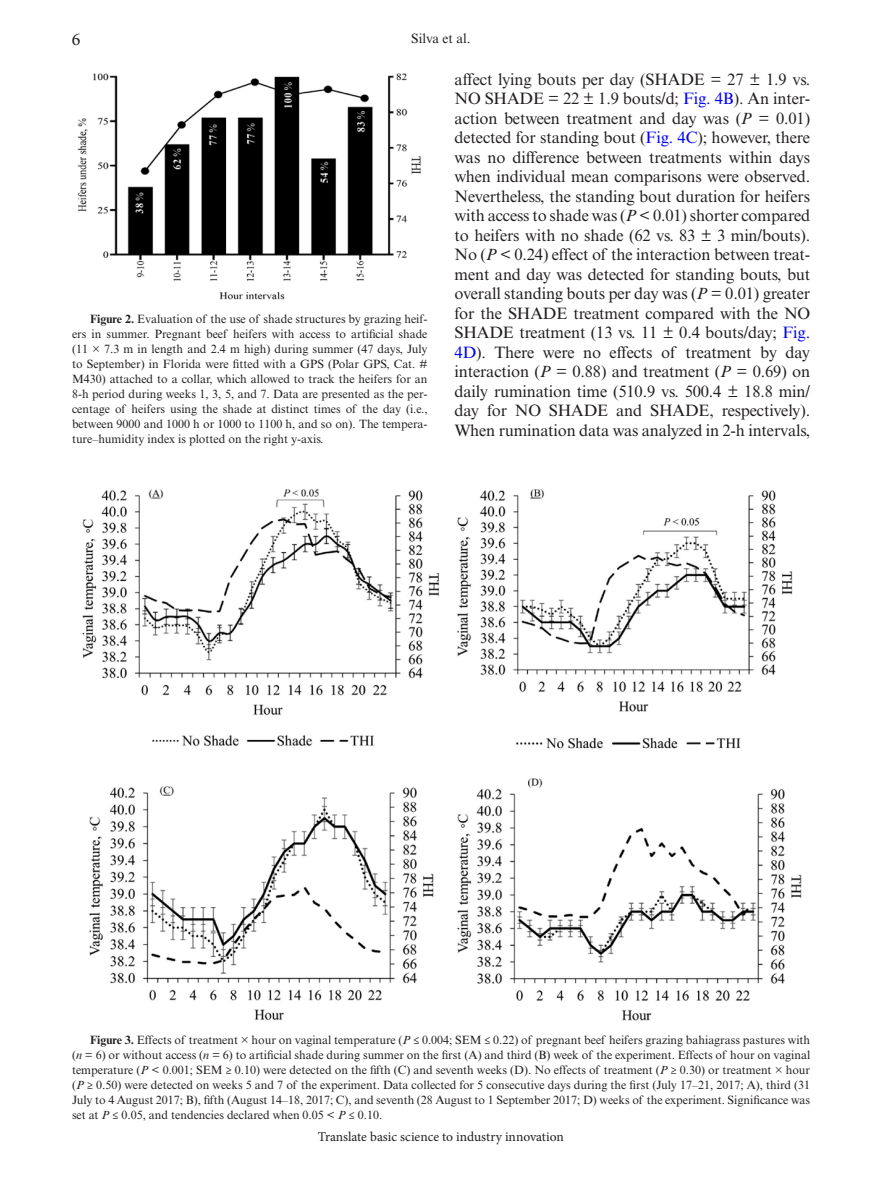
<style>
.page{position:relative;width:891px;height:1188px;background:#fff}
.page>*{position:absolute;margin:0;border:0;box-sizing:border-box;transform-origin:0 0}
.t1{font:18px "Minion Pro";color:#231f20}
.t2{font:16.5px/19.5px "Times New Roman MT Std";letter-spacing:-.01em;color:#231f20;text-align:justify}
.t3{font:13.5px "Minion Pro";color:#231f20}
.t4{font:13.5px "Times New Roman MT Std";color:#231f20}
.t5{font:12px/15px "Times New Roman MT Std";color:#231f20;text-align:justify}
.s1{font-weight:700}
.s2{color:#00f}
.s3{font-style:italic}
</style>
<div class="page">
<img style="left:82px;top:489px;width:720px;height:532px">
<img style="left:78px;top:73px;width:344px;height:226px">
<h1 class="t1" style="left:72px;top:27px;width:10px">6</h1>
<p class="t4" style="left:411px;top:30px;width:61px">Silva et al.</p>
<p class="t5" style="left:72px;top:311px;width:357px;text-indent:18px"><span class="s1">Figure 2.</span> Evaluation of the use of shade structures by grazing heif&shy;ers in summer. Pregnant beef heifers with access to artificial shade (11 × 7.3 m in length and 2.4 m high) during summer (47 days, July to September) in Florida were fitted with a GPS (Polar GPS, Cat. # M430) attached to a collar, which allowed to track the heifers for an 8-h period during weeks 1, 3, 5, and 7. Data are presented as the per&shy;centage of heifers using the shade at distinct times of the day (i.e., between 9000 and 1000 h or 1000 to 1100 h, and so on). The tempera&shy;ture–humidity index is plotted on the right y-axis.</p>
<p class="t2" style="left:454px;top:69px;width:357px">affect lying bouts per day (SHADE = 27 ± 1.9 vs.<br>NO SHADE = 22 ± 1.9 bouts/d; <span class="s2">Fig. 4B</span>). An inter&shy;action between treatment and day was (<span class="s3">P</span> = 0.01) detected for standing bout (<span class="s2">Fig. 4C</span>); however, there was no difference between treatments within days when individual mean comparisons were observed.<br>Nevertheless, the standing bout duration for heifers with access to shade was (<span class="s3">P</span> &lt; 0.01) shorter compared to heifers with no shade (62 vs. 83 ± 3 min/bouts).<br>No (<span class="s3">P</span> &lt; 0.24) effect of the interaction between treat&shy;ment and day was detected for standing bouts, but overall standing bouts per day was (<span class="s3">P</span> = 0.01) greater for the SHADE treatment compared with the NO SHADE treatment (13 vs. 11 ± 0.4 bouts/day; <span class="s2">Fig.<br>4D</span>). There were no effects of treatment by day interaction (<span class="s3">P</span> = 0.88) and treatment (<span class="s3">P</span> = 0.69) on daily rumination time (510.9 vs. 500.4 ± 18.8 min/ day for NO SHADE and SHADE, respectively).<br>When rumination data was analyzed in 2-h intervals,</p>
<p class="t5" style="left:72px;top:1033px;width:740px;text-indent:18px"><span class="s1">Figure 3.</span> Effects of treatment × hour on vaginal temperature (<span class="s3">P</span> ≤ 0.004; SEM ≤ 0.22) of pregnant beef heifers grazing bahiagrass pastures with (<span class="s3">n</span> = 6) or without access (<span class="s3">n</span> = 6) to artificial shade during summer on the first (A) and third (B) week of the experiment. Effects of hour on vaginal temperature (<span class="s3">P</span> &lt; 0.001; SEM ≥ 0.10) were detected on the fifth (C) and seventh weeks (D). No effects of treatment (<span class="s3">P</span> ≥ 0.30) or treatment × hour (<span class="s3">P</span> ≥ 0.50) were detected on weeks 5 and 7 of the experiment. Data collected for 5 consecutive days during the first (July 17–21, 2017; A), third (31<br>July to 4 August 2017; B), fifth (August 14–18, 2017; C), and seventh (28 August to 1 September 2017; D) weeks of the experiment. Significance was set at <span class="s3">P</span> ≤ 0.05, and tendencies declared when 0.05 &lt; <span class="s3">P</span> ≤ 0.10.</p>
<p class="t3" style="left:318px;top:1128px;width:247px">Translate basic science to industry innovation</p>
</div>
